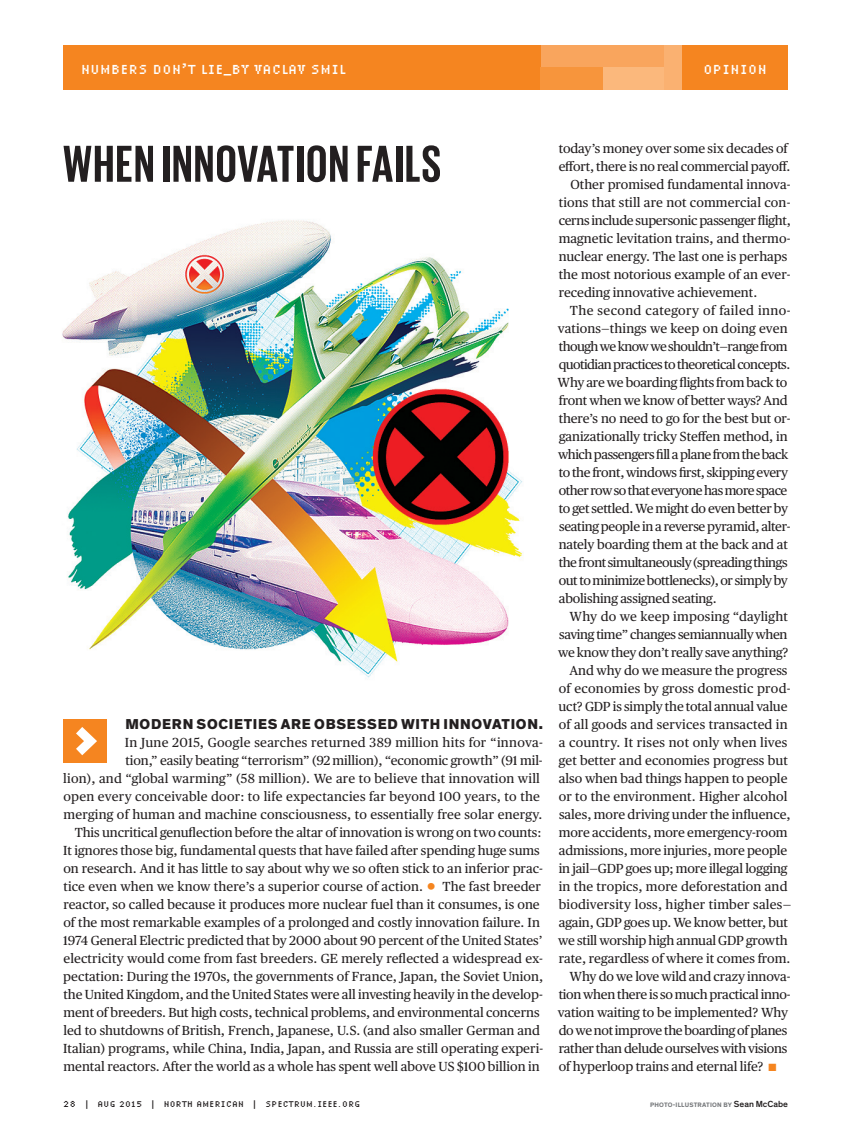
<style>
.page{position:relative;width:851px;height:1134px;background:#fff}
.page>*{position:absolute;margin:0;border:0;box-sizing:border-box;transform-origin:0 0}
.t1{font:700 52.95px "Giorgio Sans";letter-spacing:.03em;color:#231f20}
.t2{font:800 14.7px "Theinhardt";letter-spacing:.05em;color:#231f20}
.t3{font:condensed 13.5px "Lo Res 9 OT";letter-spacing:.04em;color:#fff}
.t4{font:13.2px/18px "Publico Text";letter-spacing:-.005em;color:#231f20;text-align:right}
.t5{font:13.2px "Publico Text";letter-spacing:-.025em;color:#231f20}
.t6{font:13.2px "Publico Text";letter-spacing:-.04em;color:#231f20}
.t7{font:13.2px "Publico Text";letter-spacing:-.035em;color:#231f20}
.t8{font:13.2px "Publico Text";letter-spacing:.015em;color:#231f20}
.t9{font:13.2px "Publico Text";letter-spacing:.02em;color:#231f20}
.t10{font:13.2px "Publico Text";letter-spacing:-.03em;color:#231f20}
.t11{font:13.2px "Publico Text";letter-spacing:.025em;color:#231f20}
.t12{font:condensed 8.7px "Lo Res 9 OT";letter-spacing:.04em;color:#231f20}
.t13{font:700 6.45px "Theinhardt";letter-spacing:.03em;color:#76787b}
.s1{color:#f58520}
.s2{font-size:22.5px;color:#f58520}
.s3{font-size:9px}
.s4{font-weight:500;font-size:9px;color:#231f20}
</style>
<div class="page">
<div style="left:558px;top:45px;width:124px;height:45px;background:#fab171"></div>
<div style="left:540px;top:45px;width:124px;height:45px;background:#f9a55d"></div>
<div style="left:558px;top:68px;width:106px;height:22px;background:#fbb87c"></div>
<div style="left:63px;top:45px;width:477px;height:45px;background:#f58520"></div>
<div style="left:682px;top:45px;width:106px;height:45px;background:#f58520"></div>
<div style="left:540px;top:68px;width:62px;height:22px;background:#f7953c"></div>
<div style="left:63px;top:719px;width:44px;height:44px;background:#f58520"></div>
<svg style="left:76px;top:727px;width:21px;height:29px"></svg>
<img style="left:62px;top:220px;width:461px;height:458px">
<p class="t3" style="left:81px;top:58px;width:209px">NUMBERS DON’T LIE_BY VACLAV</p>
<p class="t3" style="left:311px;top:58px;width:36px">SMIL</p>
<p class="t3" style="left:703px;top:58px;width:65px">OPINION</p>
<h1 class="t1" style="left:63px;top:137px;width:379px">WHEN INNOVATION FAILS</h1>
<p class="t4" style="left:558px;top:139px;width:230px">today’s money over some six decades of</p>
<p class="t4" style="left:558px;top:157px;width:233px">effort, there is no real commercial payoff.</p>
<p class="t4" style="left:570px;top:175px;width:221px">Other promised fundamental innova-</p>
<p class="t4" style="left:558px;top:193px;width:233px">tions that still are not commercial con-</p>
<p class="t5" style="left:558px;top:210px;width:233px">cerns include supersonic passenger flight,</p>
<p class="t4" style="left:558px;top:229px;width:233px">magnetic levitation trains, and thermo-</p>
<p class="t4" style="left:558px;top:247px;width:230px">nuclear energy. The last one is perhaps</p>
<p class="t4" style="left:558px;top:265px;width:233px">the most notorious example of an ever-</p>
<p class="t4" style="left:558px;top:283px;width:200px">receding innovative achievement.</p>
<p class="t11" style="left:570px;top:300px;width:222px">The second category of failed inno-</p>
<p class="t4" style="left:558px;top:319px;width:231px">vations—things we keep on doing even</p>
<p class="t6" style="left:558px;top:336px;width:230px">though we know we shouldn’t—range from</p>
<p class="t6" style="left:558px;top:354px;width:233px">quotidian practices to theoretical concepts.</p>
<p class="t4" style="left:557px;top:373px;width:231px">Why are we boarding flights from back to</p>
<p class="t4" style="left:558px;top:391px;width:230px">front when we know of better ways? And</p>
<p class="t4" style="left:558px;top:409px;width:233px">there’s no need to go for the best but or-</p>
<p class="t4" style="left:559px;top:427px;width:230px">ganizationally tricky Steffen method, in</p>
<p class="t7" style="left:558px;top:444px;width:231px">which passengers fill a plane from the back</p>
<p class="t5" style="left:558px;top:462px;width:231px">to the front, windows first, skipping every</p>
<p class="t6" style="left:558px;top:480px;width:230px">other row so that everyone has more space</p>
<p class="t4" style="left:558px;top:498px;width:231px">to get settled. We might do even better by</p>
<p class="t5" style="left:559px;top:516px;width:233px">seating people in a reverse pyramid, alter-</p>
<p class="t4" style="left:558px;top:534px;width:231px">nately boarding them at the back and at</p>
<p class="t7" style="left:558px;top:552px;width:230px">the front simultaneously (spreading things</p>
<p class="t10" style="left:558px;top:570px;width:231px">out to minimize bottlenecks), or simply by</p>
<p class="t4" style="left:559px;top:588px;width:159px">abolishing assigned seating.</p>
<p class="t8" style="left:569px;top:606px;width:220px">Why do we keep imposing “daylight</p>
<p class="t5" style="left:559px;top:624px;width:230px">saving time” changes semiannually when</p>
<p class="t4" style="left:558px;top:642px;width:232px">we know they don’t really save anything?</p>
<p class="t4" style="left:569px;top:660px;width:219px">And why do we measure the progress</p>
<p class="t9" style="left:558px;top:678px;width:233px">of economies by gross domestic prod-</p>
<p class="t4" style="left:558px;top:696px;width:230px">uct? GDP is simply the total annual value</p>
<p class="t4" style="left:558px;top:714px;width:230px">of all goods and services transacted in</p>
<p class="t9" style="left:559px;top:732px;width:230px">a country. It rises not only when lives</p>
<p class="t4" style="left:559px;top:750px;width:230px">get better and economies progress but</p>
<p class="t4" style="left:559px;top:768px;width:230px">also when bad things happen to people</p>
<p class="t4" style="left:558px;top:786px;width:230px">or to the environment. Higher alcohol</p>
<p class="t4" style="left:559px;top:804px;width:233px">sales, more driving under the influence,</p>
<p class="t4" style="left:558px;top:822px;width:230px">more accidents, more emergency-room</p>
<p class="t4" style="left:559px;top:840px;width:230px">admissions, more injuries, more people</p>
<p class="t4" style="left:558px;top:858px;width:230px">in jail—GDP goes up; more illegal logging</p>
<p class="t4" style="left:558px;top:876px;width:230px">in the tropics, more deforestation and</p>
<p class="t8" style="left:558px;top:894px;width:234px">biodiversity loss, higher timber sales—</p>
<p class="t4" style="left:559px;top:912px;width:231px">again, GDP goes up. We know better, but</p>
<p class="t4" style="left:558px;top:930px;width:231px">we still worship high annual GDP growth</p>
<p class="t4" style="left:558px;top:948px;width:233px">rate, regardless of where it comes from.</p>
<p class="t4" style="left:569px;top:966px;width:222px">Why do we love wild and crazy innova-</p>
<p class="t5" style="left:558px;top:984px;width:233px">tion when there is so much practical inno-</p>
<p class="t4" style="left:558px;top:1002px;width:232px">vation waiting to be implemented? Why</p>
<p class="t5" style="left:558px;top:1020px;width:230px">do we not improve the boarding of planes</p>
<p class="t4" style="left:558px;top:1038px;width:230px">rather than delude ourselves with visions</p>
<p class="t4" style="left:558px;top:1056px;width:219px">of hyperloop trains and eternal life? <span class="s1">■</span></p>
<p class="t2" style="left:125px;top:715px;width:419px">MODERN SOCIETIES ARE OBSESSED WITH INNOVATION.</p>
<p class="t4" style="left:63px;top:733px;width:481px">In June 2015, Google searches returned 389 million hits for “innova-<br>tion,” easily beating “terrorism” (92 million), “economic growth” (91 mil-<br>lion), and “global warming” (58 million). We are to believe that innovation will open every conceivable door: to life expectancies far beyond 100 years, to the merging of human and machine consciousness, to essentially free solar energy.<br>This uncritical genuflection before the altar of innovation is wrong on two counts:<br>It ignores those big, fundamental quests that have failed after spending huge sums on research. And it has little to say about why we so often stick to an inferior prac&shy;tice even when we know there’s a superior course of action. <span class="s2">•</span> The fast breeder reactor, so called because it produces more nuclear fuel than it consumes, is one of the most remarkable examples of a prolonged and costly innovation failure. In 1974 General Electric predicted that by 2000 about 90 percent of the United States’ electricity would come from fast breeders. GE merely reflected a widespread ex&shy;pectation: During the 1970s, the governments of France, Japan, the Soviet Union, the United Kingdom, and the United States were all investing heavily in the develop&shy;ment of breeders. But high costs, technical problems, and environmental concerns led to shutdowns of British, French, Japanese, U.S. (and also smaller German and Italian) programs, while China, India, Japan, and Russia are still operating experi&shy;mental reactors. After the world as a whole has spent well above US $100 billion in</p>
<p class="t12" style="left:63px;top:1097px;width:221px"><span class="s3">28</span> | AUG 2015 | NORTH AMERICAN | SPECTR</p>
<p class="t12" style="left:300px;top:1097px;width:23px">UM.IEEE</p>
<p class="t12" style="left:338px;top:1097px;width:24px">.ORG</p>
<p class="t13" style="left:650px;top:1101px;width:139px">PHOTO-ILLUSTRATION BY <span class="s4">Sean McCabe</span></p>
</div>
